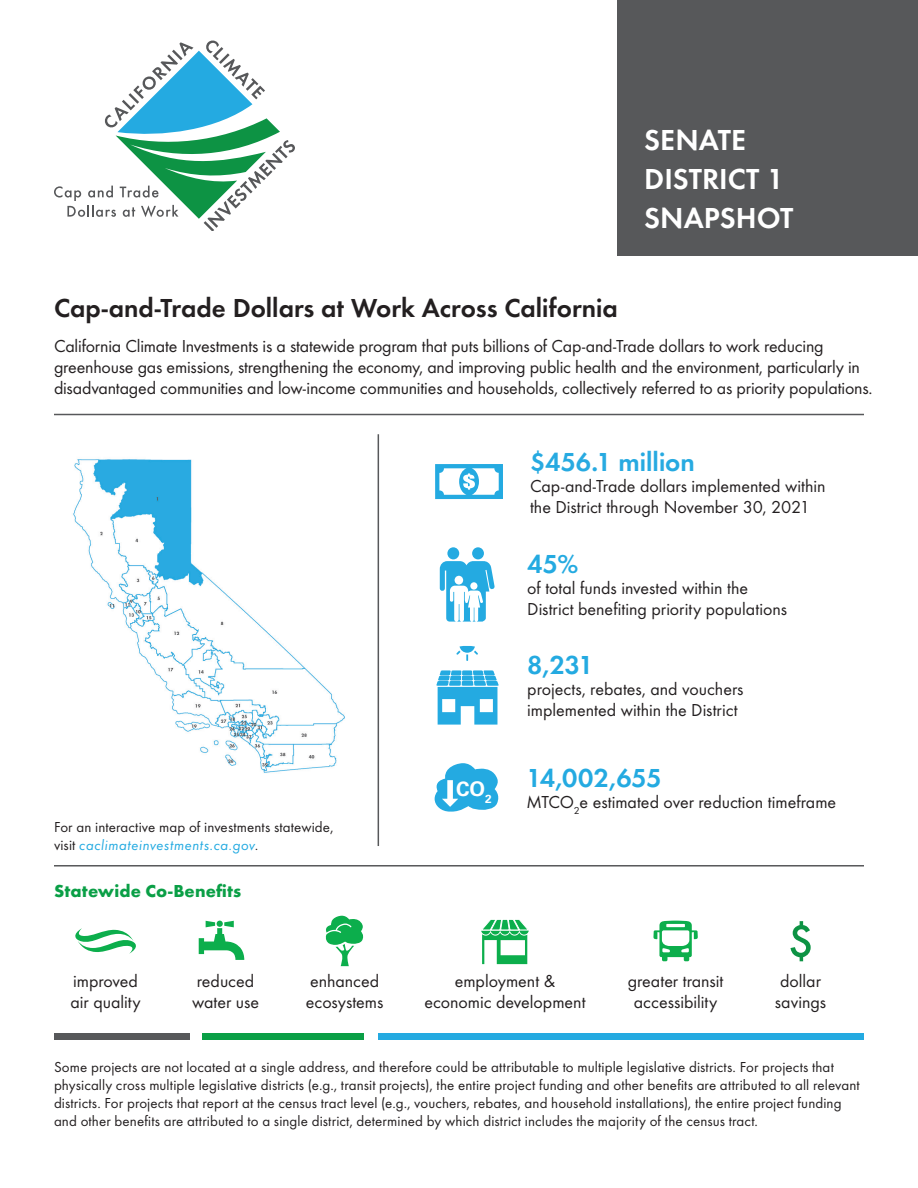
<style>
.page{position:relative;width:918px;height:1188px;background:#fff}
.page>*{position:absolute;margin:0;border:0;box-sizing:border-box;transform-origin:0 0}
.t1{font:600 30px/39px "Futura EF";color:#fff}
.t2{font:600 27px "Futura EF";color:#231f20}
.NUMBERS{font:600 27px "Futura EF";letter-spacing:-.005em;color:#24aae1}
.NUMBERS-2{font:600 27px "Futura EF";color:#27aae1}
.Body_Copy{font:18px/21px "Futura EF";letter-spacing:-.005em;color:#231f20}
.t3{font:700 18px "Futura EF";letter-spacing:.005em;color:#0a9f46}
.Footnote{font:15px/18px "Futura EF";letter-spacing:.005em;color:#231f20}
.s1{font-style:italic;color:#24aae1}
.s2{font-style:italic}
</style>
<div class="page">
<img style="left:73px;top:459px;width:272px;height:314px">
<div style="left:378px;top:1034px;width:486px;height:6px;background:#24aae1"></div>
<div style="left:202px;top:1034px;width:162px;height:6px;background:#0a9f46"></div>
<div style="left:54px;top:1034px;width:135px;height:6px;background:#57585a"></div>
<svg style="left:54px;top:40px;width:241px;height:191px"></svg>
<hr style="left:55px;top:414px;width:808px;height:1px;background:#57585a">
<hr style="left:55px;top:865px;width:808px;height:2px;background:#57585a">
<hr style="left:378px;top:435px;width:1px;height:410px;background:#57585a">
<svg style="left:199px;top:921px;width:46px;height:39px"></svg>
<svg style="left:75px;top:928px;width:61px;height:26px"></svg>
<svg style="left:325px;top:916px;width:39px;height:50px"></svg>
<svg style="left:481px;top:919px;width:48px;height:45px"></svg>
<svg style="left:653px;top:921px;width:45px;height:40px"></svg>
<svg style="left:790px;top:921px;width:21px;height:40px"></svg>
<div style="left:617px;top:0;width:301px;height:255px;background:#57585a"></div>
<svg style="left:435px;top:464px;width:68px;height:35px"></svg>
<svg style="left:440px;top:561px;width:55px;height:61px"></svg>
<div style="left:472px;top:547px;width:12px;height:12px;background:#24aae1;border-radius:50%"></div>
<div style="left:447px;top:547px;width:12px;height:12px;background:#24aae1;border-radius:50%"></div>
<svg style="left:436px;top:646px;width:63px;height:79px"></svg>
<svg style="left:434px;top:763px;width:65px;height:49px"></svg>
<h1 class="t1" style="left:644px;top:121px;width:151px">SENATE<br>DISTRICT 1<br>SNAPSHOT</h1>
<p class="t2" style="left:54px;top:292px;width:565px">Cap-and-Trade Dollars at Work Across California</p>
<p class="Body_Copy" style="left:54px;top:335px;width:820px">California Climate Investments is a statewide program that puts billions of Cap-and-Trade dollars to work reducing greenhouse gas emissions, strengthening the economy, and improving public health and the environment, particularly in disadvantaged communities and low-income communities and households, collectively referred to as priority populations.</p>
<p class="NUMBERS-2" style="left:530px;top:446px;width:166px">$456.1 million</p>
<p class="Body_Copy" style="left:530px;top:475px;width:297px">Cap-and-Trade dollars implemented within the District through November 30, 2021</p>
<p class="NUMBERS" style="left:527px;top:547px;width:53px">45%</p>
<p class="Body_Copy" style="left:527px;top:577px;width:261px">of total funds invested within the<br>District benefiting priority populations</p>
<p class="NUMBERS" style="left:527px;top:649px;width:68px">8,231</p>
<p class="Body_Copy" style="left:527px;top:679px;width:218px">projects, rebates, and vouchers implemented within the District</p>
<p class="Footnote" style="left:54px;top:818px;width:281px">For an interactive map of investments statewide, visit <span class="s1">caclimateinvestments.ca.gov</span><span class="s2">.</span></p>
<p class="t3" style="left:54px;top:880px;width:189px">Statewide Co-Benefits</p>
<p class="NUMBERS" style="left:526px;top:762px;width:137px">14,002,655</p>
<p class="Body_Copy" style="left:526px;top:791px;width:311px">MTCO<sub>2</sub>e estimated over reduction timeframe</p>
<p class="Body_Copy" style="left:71px;top:971px;width:72px">improved air quality</p>
<p class="Body_Copy" style="left:306px;top:971px;width:79px">enhanced ecosystems</p>
<p class="Body_Copy" style="left:424px;top:971px;width:163px;text-align:center">employment &amp; economic development</p>
<p class="Body_Copy" style="left:628px;top:971px;width:97px;text-align:center">greater transit accessibility</p>
<p class="Body_Copy" style="left:775px;top:971px;width:53px">dollar savings</p>
<p class="Body_Copy" style="left:192px;top:971px;width:69px">reduced water use</p>
<p class="Footnote" style="left:54px;top:1058px;width:807px">Some projects are not located at a single address, and therefore could be attributable to multiple legislative districts. For projects that physically cross multiple legislative districts (e.g., transit projects), the entire project funding and other benefits are attributed to all relevant districts. For projects that report at the census tract level (e.g., vouchers, rebates, and household installations), the entire project funding and other benefits are attributed to a single district, determined by which district includes the majority of the census tract.</p>
</div>
